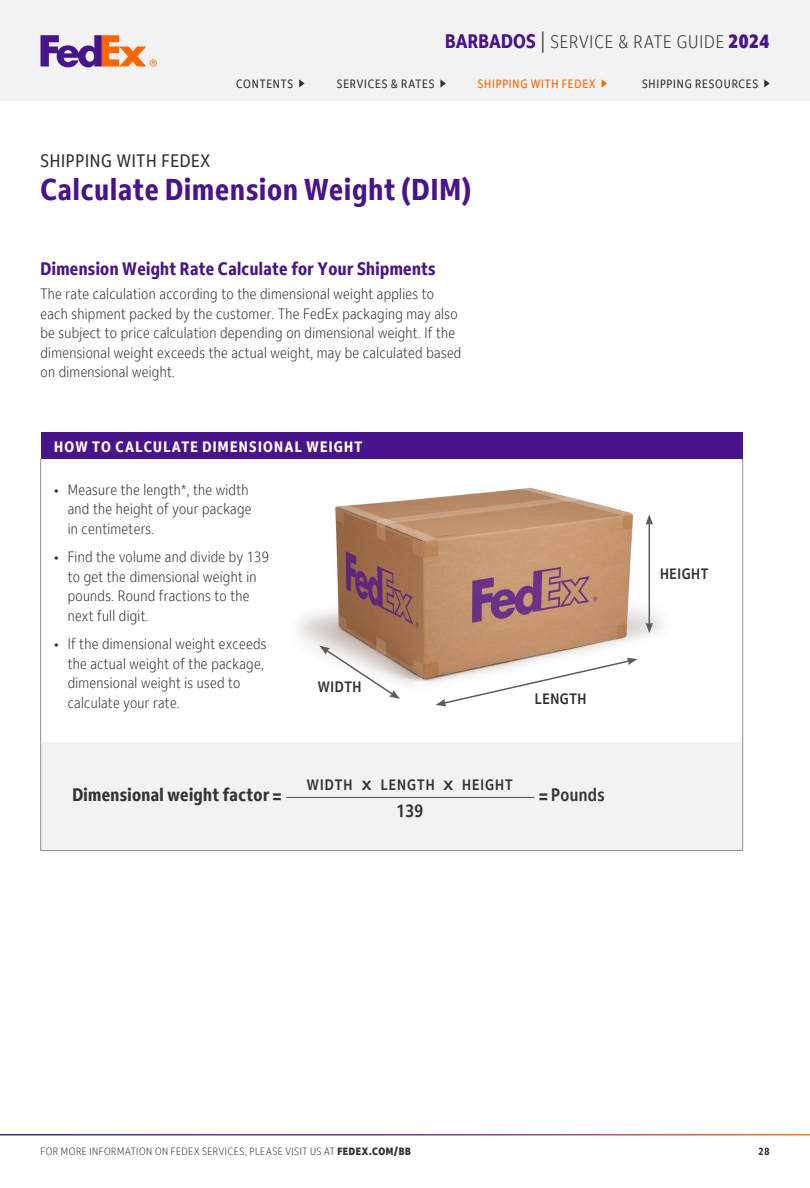
<style>
.page{position:relative;width:810px;height:1188px;background:#fff}
.page>*{position:absolute;margin:0;border:0;box-sizing:border-box;transform-origin:0 0}
.t1{font:700 condensed 30px "Fed Ex Sans App";letter-spacing:.03em;color:#47148c}
.CLU_16_19{font:700 condensed 18px "Fed Ex Sans App";letter-spacing:.02em;color:#47148c}
.t2{font:300 condensed 18px "Fed Ex Sans App";letter-spacing:.05em;color:#333}
.CLU_16_19-2{font:700 condensed 18px "Fed Ex Sans App";letter-spacing:.02em;color:#333}
.CLU_16_19-3{font:condensed 18px "Fed Ex Sans App";letter-spacing:.04em;color:#333}
.CLU_16_19-4{font:500 condensed 18px "Fed Ex Sans App";letter-spacing:.02em;color:#333}
.CLU_16_19-5{font:300 condensed 15px/19.5px "Fed Ex Sans App";letter-spacing:.02em;color:#333}
.CLU_16_19-6{font:500 condensed 15px "Fed Ex Sans App";letter-spacing:.055em;color:#333}
.Table_State_name{font:700 condensed 15px "Fed Ex Sans App";letter-spacing:.085em;color:#fff}
.t3{font:condensed 12px "Fed Ex Sans App";letter-spacing:.07em;color:#333}
.t4{font:condensed 12px "Fed Ex Sans App";letter-spacing:.07em;color:#f60}
.t5{font:300 condensed 10.5px "Fed Ex Sans App";letter-spacing:.05em;color:#333}
.t6{font:700 condensed 10.5px "Fed Ex Sans App";color:#333}
.s1{font-weight:700;font-size:19.5px;color:#47148c}
.s2{font-size:22.5px}
.s3{font-weight:800;font-size:19.5px;color:#47148c}
.s4{font-stretch:normal;font-size:18px}
.s5{font-weight:700}
.s6{font-weight:800}
</style>
<div class="page">
<div style="left:0;top:0;width:810px;height:101px;background:#f2f2f2"></div>
<svg style="left:299px;top:79px;width:6px;height:9px"></svg>
<svg style="left:440px;top:79px;width:6px;height:9px"></svg>
<svg style="left:764px;top:79px;width:6px;height:9px"></svg>
<svg style="left:40px;top:35px;width:117px;height:32px"></svg>
<img style="left:297px;top:487px;width:366px;height:220px">
<hr style="left:649px;top:523px;width:1px;height:102px;background:#5c5c5c">
<svg style="left:645px;top:514px;width:8px;height:11px"></svg>
<svg style="left:645px;top:623px;width:8px;height:10px"></svg>
<svg style="left:436px;top:658px;width:202px;height:48px"></svg>
<svg style="left:319px;top:646px;width:81px;height:53px"></svg>
<div style="left:41px;top:432px;width:702px;height:27px;background:#47148c"></div>
<div style="left:41px;top:742px;width:702px;height:108px;background:#f2f2f2"></div>
<hr style="left:40px;top:459px;width:1px;height:283px;background:#8e8e8e">
<hr style="left:742px;top:459px;width:1px;height:283px;background:#8e8e8e">
<hr style="left:40px;top:742px;width:1px;height:108px;background:#8e8e8e">
<hr style="left:40px;top:850px;width:703px;height:1px;background:#8e8e8e">
<hr style="left:742px;top:742px;width:1px;height:108px;background:#8e8e8e">
<hr style="left:286px;top:797px;width:249px;height:1px;background:#5c5c5c">
<svg style="left:602px;top:79px;width:5px;height:8px"></svg>
<p class="t2" style="left:445px;top:31px;width:326px"><span class="s1">BARBADOS</span> <span class="s2">|</span> SERVICE &amp; RATE GUIDE <span class="s3">2024</span></p>
<p class="t3" style="left:236px;top:76px;width:58px">CONTENTS</p>
<p class="t3" style="left:337px;top:76px;width:99px">SERVICES &amp; RATES</p>
<p class="t3" style="left:642px;top:76px;width:118px">SHIPPING RESOURCES</p>
<p class="t4" style="left:478px;top:76px;width:119px">SHIPPING WITH FEDEX</p>
<p class="CLU_16_19-3" style="left:40px;top:150px;width:171px">SHIPPING WITH FEDEX</p>
<p class="t1" style="left:40px;top:172px;width:432px">Calculate Dimension Weight (DIM)</p>
<p class="CLU_16_19" style="left:40px;top:258px;width:397px">Dimension Weight Rate Calculate for Your Shipments</p>
<p class="CLU_16_19-5" style="left:40px;top:284px;width:422px">The rate calculation according to the dimensional weight applies to each shipment packed by the customer. The FedEx packaging may also be subject to price calculation depending on dimensional weight. If the dimensional weight exceeds the actual weight, may be calculated based on dimensional weight.</p>
<p class="Table_State_name" style="left:54px;top:438px;width:310px">HOW TO CALCULATE DIMENSIONAL WEIGHT</p>
<p class="CLU_16_19-5" style="left:68px;top:480px;width:185px;text-indent:-14px">• Measure the length*, the width and the height of your package in centimeters.</p>
<p class="CLU_16_19-5" style="left:68px;top:547px;width:203px;text-indent:-14px">• Find the volume and divide by 139 to get the dimensional weight in pounds. Round fractions to the next full digit.</p>
<p class="CLU_16_19-5" style="left:68px;top:634px;width:200px;text-indent:-14px">• If the dimensional weight exceeds the actual weight of the package, dimensional weight is used to calculate your rate.</p>
<p class="CLU_16_19-6" style="left:318px;top:678px;width:45px">WIDTH</p>
<p class="CLU_16_19-6" style="left:535px;top:690px;width:53px">LENGTH</p>
<p class="CLU_16_19-6" style="left:307px;top:776px;width:207px">WIDTH <span class="s4">x</span> LENGTH <span class="s4">x</span> HEIGHT</p>
<p class="CLU_16_19-4" style="left:396px;top:800px;width:28px">139</p>
<p class="CLU_16_19-2" style="left:72px;top:785px;width:211px">Dimensional weight factor =</p>
<p class="CLU_16_19-4" style="left:539px;top:785px;width:67px"><span class="s5">=</span> Pounds</p>
<p class="CLU_16_19-6" style="left:660px;top:565px;width:50px">HEIGHT</p>
<p class="t5" style="left:40px;top:1145px;width:372px">FOR MORE INFORMATION ON FEDEX SERVICES, PLEASE VISIT US AT <span class="s6">FEDEX.COM/BB</span></p>
<p class="t6" style="left:759px;top:1145px;width:12px">28</p>
</div>
